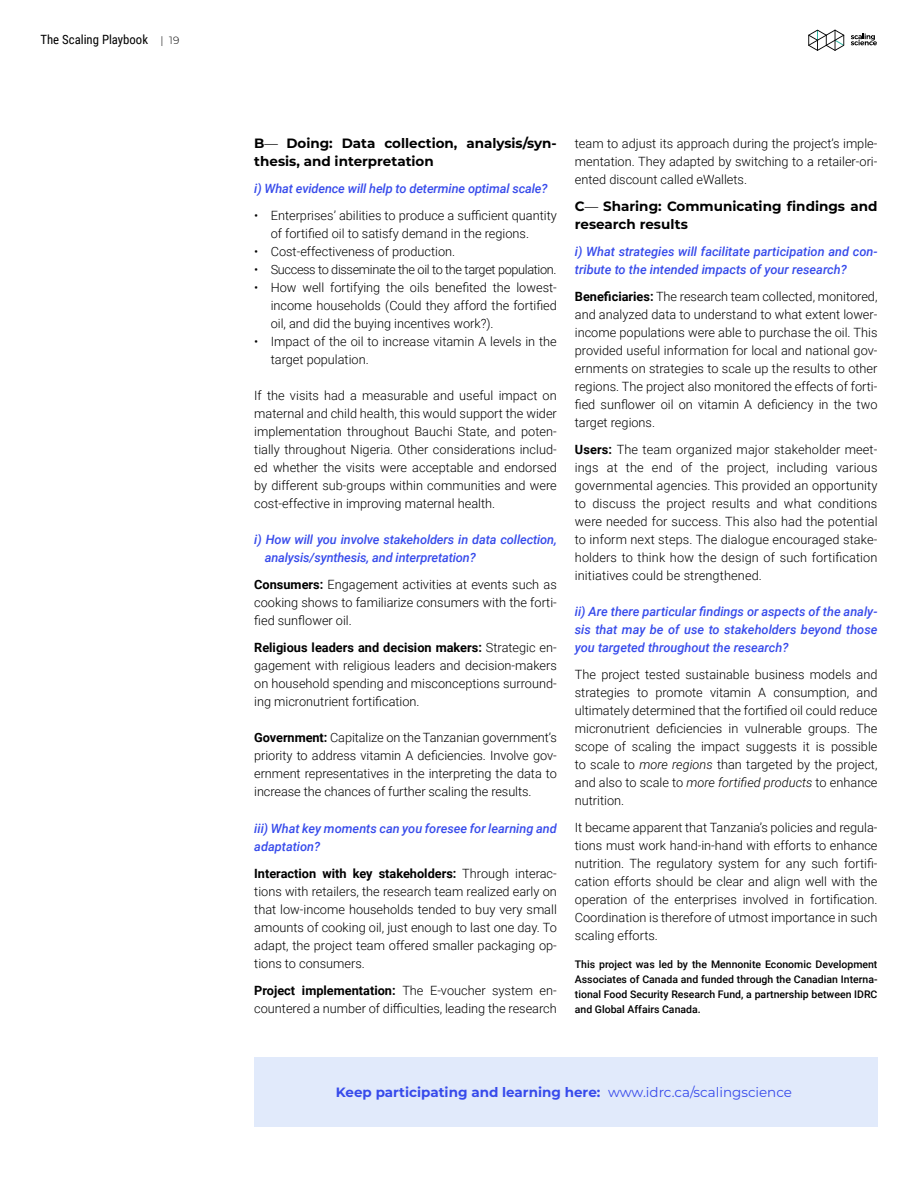
<style>
.page{position:relative;width:918px;height:1188px;background:#fff}
.page>*{position:absolute;margin:0;border:0;box-sizing:border-box;transform-origin:0 0}
.t1{font:700 13.5px/18px "Montserrat";color:#000}
.t2{font:700 13.5px "Montserrat";color:#374beb}
.t3{font:300 12.75px/18px "Roboto";color:#000;text-align:justify}
.t4{font:italic 500 12.75px/18px "Roboto";color:#374beb}
.t5{font:300 12.75px "Roboto";letter-spacing:-.03em;color:#000}
.t6{font:12.75px "Roboto Condensed";color:#000}
.t7{font:500 10.5px/15px "Roboto";color:#000;text-align:justify}
.s1{font-family:"Montserrat";font-weight:300;font-size:10.5px}
.s2{font-weight:400}
.s3{font-weight:700}
.s4{font-style:italic}
</style>
<div class="page">
<svg style="left:808px;top:30px;width:36px;height:21px"></svg>
<svg style="left:851px;top:34px;width:26px;height:11px"></svg>
<div style="left:254px;top:1058px;width:624px;height:69px;background:#e1eafb"></div>
<p class="t6" style="left:40px;top:30px;width:140px">The Scaling Playbook <span class="s1">| 19</span></p>
<p class="t1" style="left:254px;top:134px;width:304px">B<span class="s2">—</span> Doing: Data collection, analysis/syn&shy;thesis, and interpretation</p>
<p class="t4" style="left:254px;top:179px;width:295px">i) What evidence will help to determine optimal scale?</p>
<p class="t3" style="left:271px;top:206px;width:288px;text-indent:-16px">• Enterprises’ abilities to produce a sufficient quantity of fortified oil to satisfy demand in the regions.</p>
<p class="t3" style="left:254px;top:242px;width:202px">• Cost-effectiveness of production.</p>
<p class="t5" style="left:254px;top:261px;width:304px">• Success to disseminate the oil to the target population.</p>
<p class="t3" style="left:271px;top:278px;width:288px;text-indent:-16px">• How well fortifying the oils benefited the lowest&shy;income households (Could they afford the fortified oil, and did the buying incentives work?).</p>
<p class="t3" style="left:271px;top:332px;width:288px;text-indent:-16px">• Impact of the oil to increase vitamin A levels in the target population.</p>
<p class="t3" style="left:254px;top:386px;width:304px">If the visits had a measurable and useful impact on maternal and child health, this would support the wider implementation throughout Bauchi State, and poten&shy;tially throughout Nigeria. Other considerations includ&shy;ed whether the visits were acceptable and endorsed by different sub-groups within communities and were cost-effective in improving maternal health.</p>
<p class="t4" style="left:265px;top:530px;width:294px;text-indent:-11px">i) How will you involve stakeholders in data collection, analysis/synthesis, and interpretation?</p>
<p class="t3" style="left:254px;top:575px;width:304px"><span class="s3">Consumers:</span> Engagement activities at events such as cooking shows to familiarize consumers with the forti&shy;fied sunflower oil.</p>
<p class="t3" style="left:254px;top:638px;width:304px"><span class="s3">Religious leaders and decision makers:</span> Strategic en&shy;gagement with religious leaders and decision-makers on household spending and misconceptions surround&shy;ing micronutrient fortification.</p>
<p class="t3" style="left:254px;top:728px;width:304px"><span class="s3">Government:</span> Capitalize on the Tanzanian government’s priority to address vitamin A deficiencies. Involve gov&shy;ernment representatives in the interpreting the data to increase the chances of further scaling the results.</p>
<p class="t4" style="left:254px;top:819px;width:304px">iii) What key moments can you foresee for learning and adaptation?</p>
<p class="t3" style="left:254px;top:864px;width:304px"><span class="s3">Interaction with key stakeholders:</span> Through interac&shy;tions with retailers, the research team realized early on that low-income households tended to buy very small amounts of cooking oil, just enough to last one day. To adapt, the project team offered smaller packaging op&shy;tions to consumers.</p>
<p class="t3" style="left:254px;top:981px;width:304px"><span class="s3">Project implementation:</span> The E-voucher system en&shy;countered a number of difficulties, leading the research</p>
<p class="t3" style="left:575px;top:134px;width:304px">team to adjust its approach during the project’s imple&shy;mentation. They adapted by switching to a retailer-ori&shy;ented discount called eWallets.</p>
<p class="t1" style="left:575px;top:197px;width:304px">C<span class="s2">—</span> Sharing: Communicating findings and research results</p>
<p class="t4" style="left:575px;top:242px;width:304px">i) What strategies will facilitate participation and con&shy;tribute to the intended impacts of your research?</p>
<p class="t3" style="left:575px;top:287px;width:304px"><span class="s3">Beneficiaries:</span> The research team collected, monitored, and analyzed data to understand to what extent lower&shy;income populations were able to purchase the oil. This provided useful information for local and national gov&shy;ernments on strategies to scale up the results to other regions. The project also monitored the effects of forti&shy;fied sunflower oil on vitamin A deficiency in the two target regions.</p>
<p class="t3" style="left:575px;top:440px;width:304px"><span class="s3">Users:</span> The team organized major stakeholder meet&shy;ings at the end of the project, including various governmental agencies. This provided an opportunity to discuss the project results and what conditions were needed for success. This also had the potential to inform next steps. The dialogue encouraged stake&shy;holders to think how the design of such fortification initiatives could be strengthened.</p>
<p class="t4" style="left:575px;top:602px;width:304px;text-align:justify">ii) Are there particular findings or aspects of the analy&shy;sis that may be of use to stakeholders beyond those you targeted throughout the research?</p>
<p class="t3" style="left:575px;top:665px;width:304px">The project tested sustainable business models and strategies to promote vitamin A consumption, and ultimately determined that the fortified oil could reduce micronutrient deficiencies in vulnerable groups. The scope of scaling the impact suggests it is possible to scale to <span class="s4">more regions</span> than targeted by the project, and also to scale to <span class="s4">more fortified products</span> to enhance nutrition.</p>
<p class="t3" style="left:575px;top:818px;width:304px">It became apparent that Tanzania’s policies and regula&shy;tions must work hand-in-hand with efforts to enhance nutrition. The regulatory system for any such fortifi&shy;cation efforts should be clear and align well with the operation of the enterprises involved in fortification.<br>Coordination is therefore of utmost importance in such scaling efforts.</p>
<p class="t7" style="left:575px;top:956px;width:304px">This project was led by the Mennonite Economic Development Associates of Canada and funded through the Canadian Interna&shy;tional Food Security Research Fund, a partnership between IDRC and Global Affairs Canada.</p>
<p class="t2" style="left:336px;top:1083px;width:458px">Keep participating and learning here: <span class="s2">www.idrc.ca/scalingscience</span></p>
</div>
